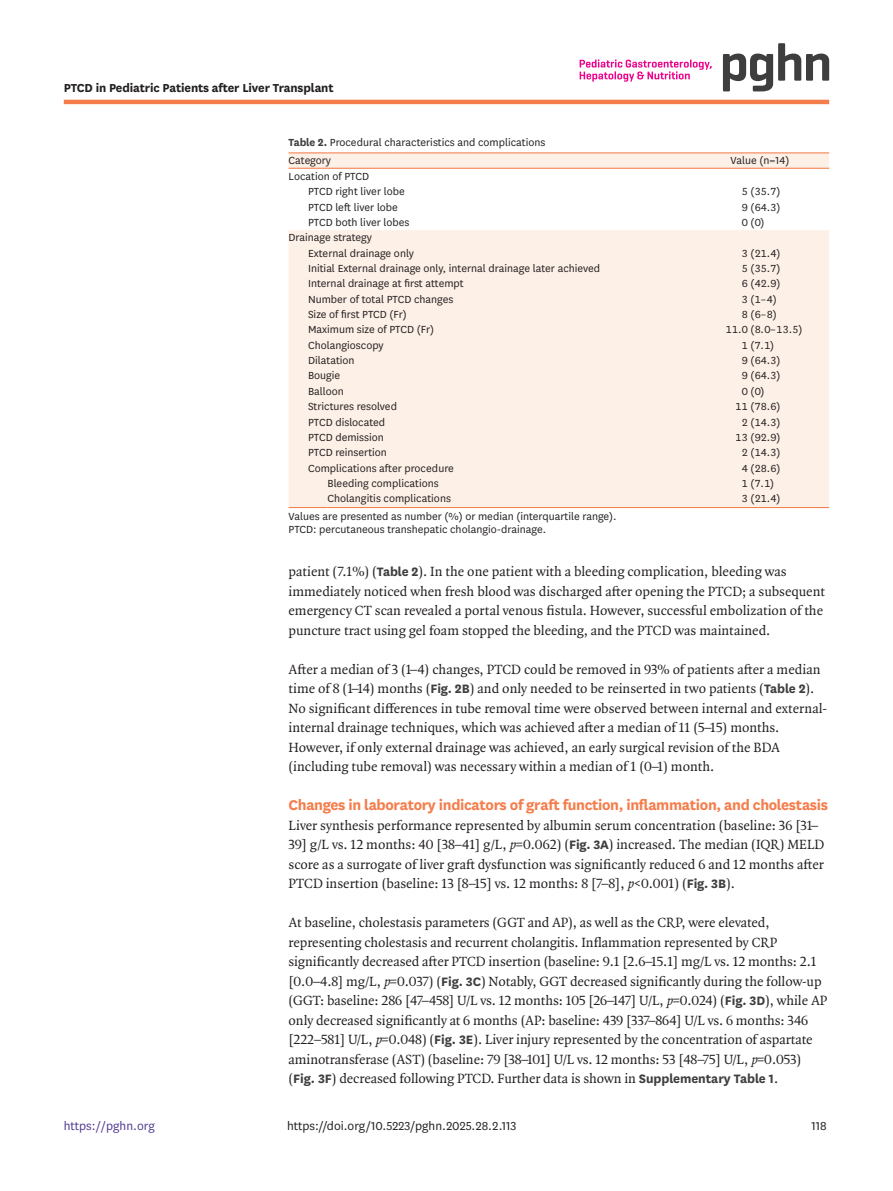
<style>
.page{position:relative;width:893px;height:1191px;background:#fff}
.page>*{position:absolute;margin:0;border:0;box-sizing:border-box;transform-origin:0 0}
.body_title2{font:700 16.5px "National";letter-spacing:-.02em;color:#f47d4b}
.body_p{font:14.25px/19.5px "Quadraat OT";letter-spacing:-.005em;color:#231f20}
.body_p_first{font:14.25px/19.5px "Quadraat OT";color:#231f20}
.doi_running_footer{font:13.5px "National";color:#231f20}
.alt-title-type{font:700 13.5px "National";letter-spacing:-.01em;color:#231f20}
.t1{font:13.5px "National";color:#513a91}
.tbody_entry{font:12px "National";color:#231f20}
.table-wrap-foot_p_first{font:12px "National";color:#231f20}
.table-wrap_caption{font:12px "National";color:#231f20}
.table-wrap-foot_p{font:12px "National";color:#231f20}
.thead_entry{font:12px "National";color:#231f20}
.s1{font-weight:700;color:#3e3e3f}
.s2{font-family:"National";font-weight:700;color:#3e3e3f}
.s3{font-style:italic}
</style>
<div class="page">
<hr style="left:64px;top:100px;width:765px;height:4px;background:#f47d4b">
<svg style="left:723px;top:43px;width:106px;height:48px"></svg>
<svg style="left:580px;top:60px;width:132px;height:22px"></svg>
<svg style="left:289px;top:153px;width:540px;height:354px;fill:#fdf0e7"></svg>
<svg style="left:289px;top:152px;width:39px;height:1px"></svg>
<hr style="left:328px;top:152px;width:363px;height:1px;background:#f47d4b">
<hr style="left:691px;top:152px;width:138px;height:1px;background:#f47d4b">
<svg style="left:289px;top:168px;width:39px;height:1px"></svg>
<hr style="left:328px;top:168px;width:363px;height:1px;background:#f47d4b">
<hr style="left:691px;top:168px;width:138px;height:1px;background:#f47d4b">
<svg style="left:289px;top:507px;width:39px;height:1px"></svg>
<hr style="left:328px;top:507px;width:363px;height:1px;background:#f47d4b">
<hr style="left:691px;top:507px;width:138px;height:1px;background:#f47d4b">
<p class="alt-title-type" style="left:64px;top:78px;width:271px">PTCD in Pediatric Patients after Liver Transplant</p>
<p class="table-wrap_caption" style="left:289px;top:135px;width:258px"><span class="s1">Table 2.</span> Procedural characteristics and complications</p>
<p class="thead_entry" style="left:289px;top:152px;width:44px">Category</p>
<p class="thead_entry" style="left:731px;top:152px;width:60px">Value (n=14)</p>
<p class="tbody_entry" style="left:289px;top:168px;width:82px">Location of PTCD</p>
<p class="tbody_entry" style="left:308px;top:184px;width:98px">PTCD right liver lobe</p>
<p class="tbody_entry" style="left:741px;top:184px;width:40px">5 (35.7)</p>
<p class="tbody_entry" style="left:308px;top:199px;width:91px">PTCD left liver lobe</p>
<p class="tbody_entry" style="left:741px;top:199px;width:40px">9 (64.3)</p>
<p class="tbody_entry" style="left:308px;top:214px;width:103px">PTCD both liver lobes</p>
<p class="tbody_entry" style="left:741px;top:214px;width:25px">0 (0)</p>
<p class="tbody_entry" style="left:289px;top:230px;width:85px">Drainage strategy</p>
<p class="tbody_entry" style="left:308px;top:245px;width:107px">External drainage only</p>
<p class="tbody_entry" style="left:741px;top:245px;width:40px">3 (21.4)</p>
<p class="tbody_entry" style="left:308px;top:260px;width:294px">Initial External drainage only, internal drainage later achieved</p>
<p class="tbody_entry" style="left:741px;top:260px;width:40px">5 (35.7)</p>
<p class="tbody_entry" style="left:308px;top:276px;width:157px">Internal drainage at first attempt</p>
<p class="tbody_entry" style="left:741px;top:276px;width:40px">6 (42.9)</p>
<p class="tbody_entry" style="left:308px;top:291px;width:147px">Number of total PTCD changes</p>
<p class="tbody_entry" style="left:741px;top:291px;width:37px">3 (1–4)</p>
<p class="tbody_entry" style="left:308px;top:306px;width:100px">Size of first PTCD (Fr)</p>
<p class="tbody_entry" style="left:741px;top:306px;width:37px">8 (6–8)</p>
<p class="tbody_entry" style="left:308px;top:322px;width:127px">Maximum size of PTCD (Fr)</p>
<p class="tbody_entry" style="left:726px;top:322px;width:78px">11.0 (8.0–13.5)</p>
<p class="tbody_entry" style="left:308px;top:337px;width:77px">Cholangioscopy</p>
<p class="tbody_entry" style="left:741px;top:337px;width:34px">1 (7.1)</p>
<p class="tbody_entry" style="left:308px;top:353px;width:48px">Dilatation</p>
<p class="tbody_entry" style="left:741px;top:353px;width:40px">9 (64.3)</p>
<p class="tbody_entry" style="left:308px;top:368px;width:34px">Bougie</p>
<p class="tbody_entry" style="left:741px;top:368px;width:40px">9 (64.3)</p>
<p class="tbody_entry" style="left:308px;top:383px;width:37px">Balloon</p>
<p class="tbody_entry" style="left:741px;top:383px;width:25px">0 (0)</p>
<p class="tbody_entry" style="left:308px;top:399px;width:90px">Strictures resolved</p>
<p class="tbody_entry" style="left:735px;top:399px;width:47px">11 (78.6)</p>
<p class="tbody_entry" style="left:308px;top:414px;width:79px">PTCD dislocated</p>
<p class="tbody_entry" style="left:741px;top:414px;width:40px">2 (14.3)</p>
<p class="tbody_entry" style="left:308px;top:429px;width:77px">PTCD demission</p>
<p class="tbody_entry" style="left:735px;top:429px;width:47px">13 (92.9)</p>
<p class="tbody_entry" style="left:308px;top:445px;width:80px">PTCD reinsertion</p>
<p class="tbody_entry" style="left:741px;top:445px;width:40px">2 (14.3)</p>
<p class="tbody_entry" style="left:308px;top:460px;width:147px">Complications after procedure</p>
<p class="tbody_entry" style="left:741px;top:460px;width:40px">4 (28.6)</p>
<p class="tbody_entry" style="left:328px;top:475px;width:113px">Bleeding complications</p>
<p class="tbody_entry" style="left:741px;top:475px;width:34px">1 (7.1)</p>
<p class="tbody_entry" style="left:328px;top:491px;width:125px">Cholangitis complications</p>
<p class="tbody_entry" style="left:741px;top:491px;width:40px">3 (21.4)</p>
<p class="table-wrap-foot_p_first" style="left:289px;top:508px;width:330px">Values are presented as number (%) or median (interquartile range).</p>
<p class="table-wrap-foot_p" style="left:289px;top:522px;width:259px">PTCD: percutaneous transhepatic cholangio-drainage.</p>
<p class="body_p" style="left:289px;top:562px;width:538px">patient (7.1%) (<span class="s2">Table 2</span>). In the one patient with a bleeding complication, bleeding was immediately noticed when fresh blood was discharged after opening the PTCD; a subsequent emergency CT scan revealed a portal venous fistula. However, successful embolization of the puncture tract using gel foam stopped the bleeding, and the PTCD was maintained.</p>
<p class="body_p" style="left:289px;top:659px;width:540px">After a median of 3 (1–4) changes, PTCD could be removed in 93% of patients after a median time of 8 (1–14) months (<span class="s2">Fig. 2B</span>) and only needed to be reinserted in two patients (<span class="s2">Table 2</span>).<br>No significant differences in tube removal time were observed between internal and external&shy;internal drainage techniques, which was achieved after a median of 11 (5–15) months.<br>However, if only external drainage was achieved, an early surgical revision of the BDA (including tube removal) was necessary within a median of 1 (0–1) month.</p>
<p class="body_title2" style="left:289px;top:793px;width:541px">Changes in laboratory indicators of graft function, inflammation, and cholestasis</p>
<p class="body_p_first" style="left:289px;top:815px;width:537px">Liver synthesis performance represented by albumin serum concentration (baseline: 36 [31– 39] g/L vs. 12 months: 40 [38–41] g/L, <span class="s3">p</span>=0.062) (<span class="s2">Fig. 3A</span>) increased. The median (IQR) MELD score as a surrogate of liver graft dysfunction was significantly reduced 6 and 12 months after PTCD insertion (baseline: 13 [8–15] vs. 12 months: 8 [7–8], <span class="s3">p</span>&lt;0.001) (<span class="s2">Fig. 3B</span>).</p>
<p class="body_p" style="left:289px;top:913px;width:540px">At baseline, cholestasis parameters (GGT and AP), as well as the CRP, were elevated, representing cholestasis and recurrent cholangitis. Inflammation represented by CRP significantly decreased after PTCD insertion (baseline: 9.1 [2.6–15.1] mg/L vs. 12 months: 2.1 [0.0–4.8] mg/L, <span class="s3">p</span>=0.037) (<span class="s2">Fig. 3C</span>) Notably, GGT decreased significantly during the follow-up (GGT: baseline: 286 [47–458] U/L vs. 12 months: 105 [26–147] U/L, <span class="s3">p</span>=0.024) (<span class="s2">Fig. 3D</span>), while AP only decreased significantly at 6 months (AP: baseline: 439 [337–864] U/L vs. 6 months: 346 [222–581] U/L, <span class="s3">p</span>=0.048) (<span class="s2">Fig. 3E</span>). Liver injury represented by the concentration of aspartate aminotransferase (AST) (baseline: 79 [38–101] U/L vs. 12 months: 53 [48–75] U/L, <span class="s3">p</span>=0.053) (<span class="s2">Fig. 3F</span>) decreased following PTCD. Further data is shown in <span class="s2">Supplementary Table 1</span>.</p>
<p class="doi_running_footer" style="left:811px;top:1116px;width:17px">118</p>
<p class="t1" style="left:64px;top:1116px;width:93px">https://pghn.org</p>
<p class="doi_running_footer" style="left:287px;top:1116px;width:231px">https://doi.org/10.5223/pghn.2025.28.2.113</p>
</div>
